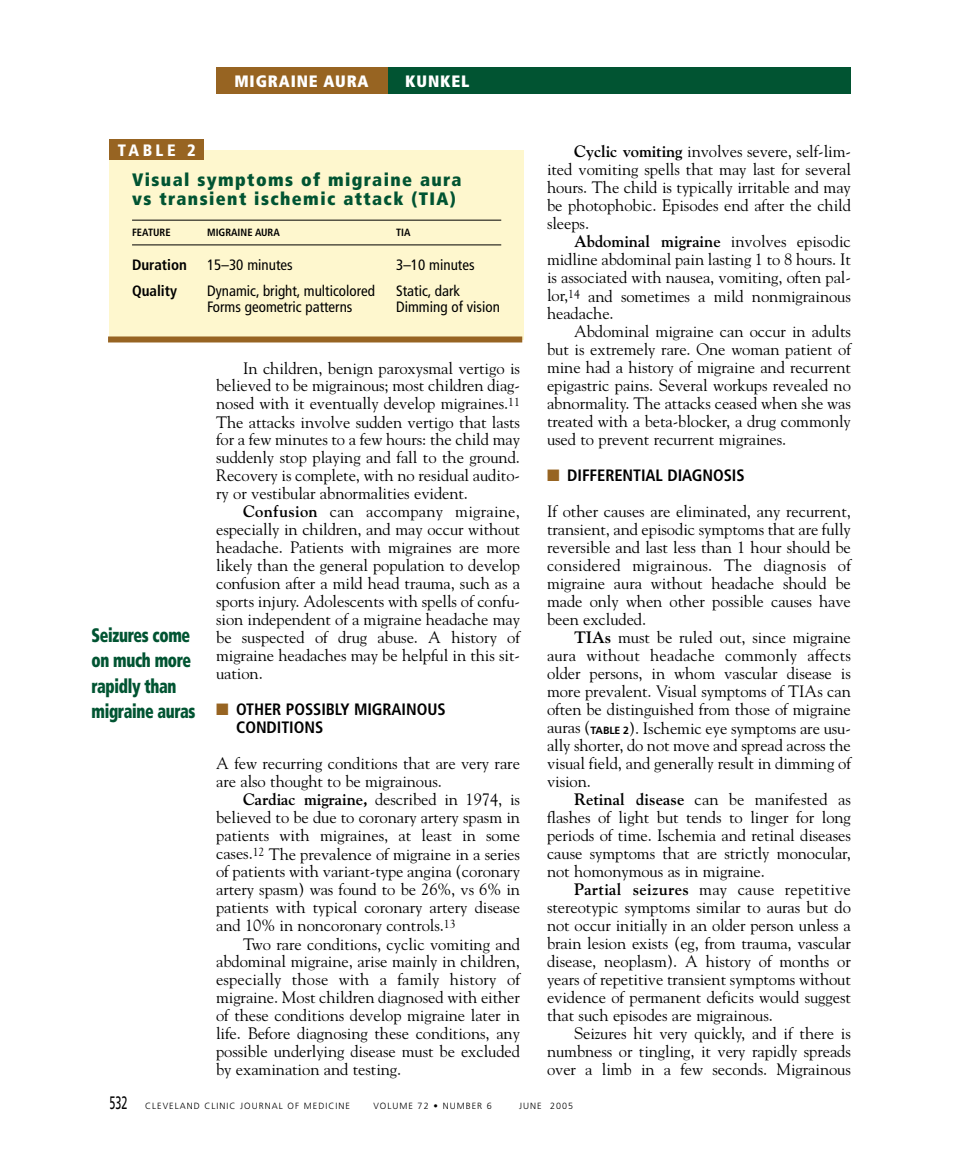
<style>
.page{position:relative;width:959px;height:1161px;background:#fff}
.page>*{position:absolute;margin:0;border:0;box-sizing:border-box;transform-origin:0 0}
.t1{font:900 condensed 19.5px/25.5px "Frutiger";letter-spacing:-.02em;color:#015432;scale:.8 1}
.t2{font:900 condensed 18px/19.5px "Frutiger";letter-spacing:.08em;color:#015432}
.t3{font:16.5px/18px "Goudy";letter-spacing:-.005em;color:#000;text-align:justify}
.t4{font:700 condensed 16.5px/18px "Frutiger";letter-spacing:-.005em;color:#000}
.t5{font:900 condensed 16.5px "Frutiger";letter-spacing:.05em;color:#fff}
.t6{font:900 condensed 16.5px "Frutiger";letter-spacing:.21em;color:#fff}
.t7{font:condensed 15px "Frutiger";color:#000}
.t8{font:700 condensed 15px "Frutiger";color:#000}
.t9{font:700 condensed 10.5px "Frutiger";color:#000}
.t10{font:300 9px "Frutiger";letter-spacing:.11em;color:#000}
.s1{font-weight:700}
.s2{color:#976422}
.s3{font-family:"Frutiger";font-weight:700;font-size:10.5px}
.s4{font-weight:400;font-size:18px}
</style>
<div class="page">
<div style="left:110px;top:150px;width:414px;height:190px;background:#fef7ce"></div>
<hr style="left:132px;top:220px;width:369px;height:1px;background:#000">
<hr style="left:132px;top:245px;width:369px;height:1px;background:#000">
<div style="left:110px;top:140px;width:94px;height:20px;background:#976422"></div>
<div style="left:108px;top:336px;width:414px;height:6px;background:#976422"></div>
<div style="left:386px;top:68px;width:464px;height:26px;background:#015432"></div>
<div style="left:216px;top:68px;width:171px;height:26px;background:#976422"></div>
<p class="t6" style="left:118px;top:144px;width:79px">TABLE 2</p>
<p class="t5" style="left:234px;top:75px;width:136px">MIGRAINE AURA</p>
<p class="t5" style="left:405px;top:75px;width:66px">KUNKEL</p>
<p class="t2" style="left:132px;top:171px;width:331px">Visual symptoms of migraine aura vs transient ischemic attack (TIA)</p>
<p class="t9" style="left:132px;top:228px;width:40px">FEATURE</p>
<p class="t9" style="left:207px;top:228px;width:74px">MIGRAINE AURA</p>
<p class="t9" style="left:396px;top:228px;width:16px">TIA</p>
<p class="t8" style="left:132px;top:259px;width:56px">Duration</p>
<p class="t7" style="left:207px;top:259px;width:87px">15–30 minutes</p>
<p class="t7" style="left:396px;top:259px;width:80px">3–10 minutes</p>
<p class="t8" style="left:132px;top:284px;width:47px">Quality</p>
<p class="t7" style="left:207px;top:284px;width:169px">Dynamic, bright, multicolored</p>
<p class="t7" style="left:396px;top:284px;width:65px">Static, dark</p>
<p class="t7" style="left:207px;top:301px;width:147px">Forms geometric patterns</p>
<p class="t7" style="left:396px;top:301px;width:105px">Dimming of vision</p>
<p class="t1" style="left:92px;top:624px;width:131px">Seizures come on much more rapidly than migraine auras</p>
<p class="t3" style="left:216px;top:360px;width:305px;text-indent:27px">In children, benign paroxysmal vertigo is believed to be migrainous; most children diag&shy;nosed with it eventually develop migraines.<sup>11<br></sup>The attacks involve sudden vertigo that lasts for a few minutes to a few hours: the child may suddenly stop playing and fall to the ground.<br>Recovery is complete, with no residual audito&shy;ry or vestibular abnormalities evident.</p>
<p class="t3" style="left:216px;top:504px;width:305px;text-indent:27px"><span class="s1">Confusion</span> can accompany migraine, especially in children, and may occur without headache. Patients with migraines are more likely than the general population to develop confusion after a mild head trauma, such as a sports injury. Adolescents with spells of confu&shy;sion independent of a migraine headache may be suspected of drug abuse. A history of migraine headaches may be helpful in this sit&shy;uation.</p>
<p class="t4" style="left:236px;top:702px;width:211px;text-indent:-20px"><span class="s2">■</span> OTHER POSSIBLY MIGRAINOUS<br>CONDITIONS</p>
<p class="t3" style="left:216px;top:756px;width:305px">A few recurring conditions that are very rare are also thought to be migrainous.</p>
<p class="t3" style="left:216px;top:792px;width:305px;text-indent:27px"><span class="s1">Cardiac migraine,</span> described in 1974, is believed to be due to coronary artery spasm in patients with migraines, at least in some cases.<sup>12</sup> The prevalence of migraine in a series of patients with variant-type angina (coronary artery spasm) was found to be 26%, vs 6% in patients with typical coronary artery disease and 10% in noncoronary controls.<sup>13</sup></p>
<p class="t3" style="left:216px;top:936px;width:305px;text-indent:27px">Two rare conditions, cyclic vomiting and abdominal migraine, arise mainly in children, especially those with a family history of migraine. Most children diagnosed with either of these conditions develop migraine later in life. Before diagnosing these conditions, any possible underlying disease must be excluded by examination and testing.</p>
<p class="t3" style="left:547px;top:144px;width:305px;text-indent:27px"><span class="s1">Cyclic vomiting</span> involves severe, self-lim&shy;ited vomiting spells that may last for several hours. The child is typically irritable and may be photophobic. Episodes end after the child sleeps.</p>
<p class="t3" style="left:547px;top:234px;width:305px;text-indent:27px"><span class="s1">Abdominal migraine</span> involves episodic midline abdominal pain lasting 1 to 8 hours. It is associated with nausea, vomiting, often pal&shy;lor,<sup>14</sup> and sometimes a mild nonmigrainous headache.</p>
<p class="t3" style="left:547px;top:324px;width:305px;text-indent:27px">Abdominal migraine can occur in adults but is extremely rare. One woman patient of mine had a history of migraine and recurrent epigastric pains. Several workups revealed no abnormality. The attacks ceased when she was treated with a beta-blocker, a drug commonly used to prevent recurrent migraines.</p>
<p class="t4" style="left:547px;top:468px;width:199px"><span class="s2">■</span> DIFFERENTIAL DIAGNOSIS</p>
<p class="t3" style="left:547px;top:504px;width:305px">If other causes are eliminated, any recurrent, transient, and episodic symptoms that are fully reversible and last less than 1 hour should be considered migrainous. The diagnosis of migraine aura without headache should be made only when other possible causes have been excluded.</p>
<p class="t3" style="left:547px;top:630px;width:305px;text-indent:27px"><span class="s1">TIAs</span> must be ruled out, since migraine aura without headache commonly affects older persons, in whom vascular disease is more prevalent. Visual symptoms of TIAs can often be distinguished from those of migraine auras (<span class="s3">TABLE 2</span>). Ischemic eye symptoms are usu&shy;ally shorter, do not move and spread across the visual field, and generally result in dimming of vision.</p>
<p class="t3" style="left:547px;top:792px;width:305px;text-indent:27px"><span class="s1">Retinal disease</span> can be manifested as flashes of light but tends to linger for long periods of time. Ischemia and retinal diseases cause symptoms that are strictly monocular, not homonymous as in migraine.</p>
<p class="t3" style="left:547px;top:882px;width:305px;text-indent:27px"><span class="s1">Partial seizures</span> may cause repetitive stereotypic symptoms similar to auras but do not occur initially in an older person unless a brain lesion exists (eg, from trauma, vascular disease, neoplasm). A history of months or years of repetitive transient symptoms without evidence of permanent deficits would suggest that such episodes are migrainous.</p>
<p class="t3" style="left:547px;top:1026px;width:305px;text-indent:27px">Seizures hit very quickly, and if there is numbness or tingling, it very rapidly spreads over a limb in a few seconds. Migrainous</p>
<p class="t10" style="left:110px;top:1102px;width:242px"><span class="s4">532</span> CLEVELAND CLINIC JOURNAL OF MEDICINE</p>
<p class="t10" style="left:373px;top:1102px;width:120px">VOLUME 72 • NUMBER 6</p>
<p class="t10" style="left:519px;top:1102px;width:56px">JUNE 2005</p>
</div>
